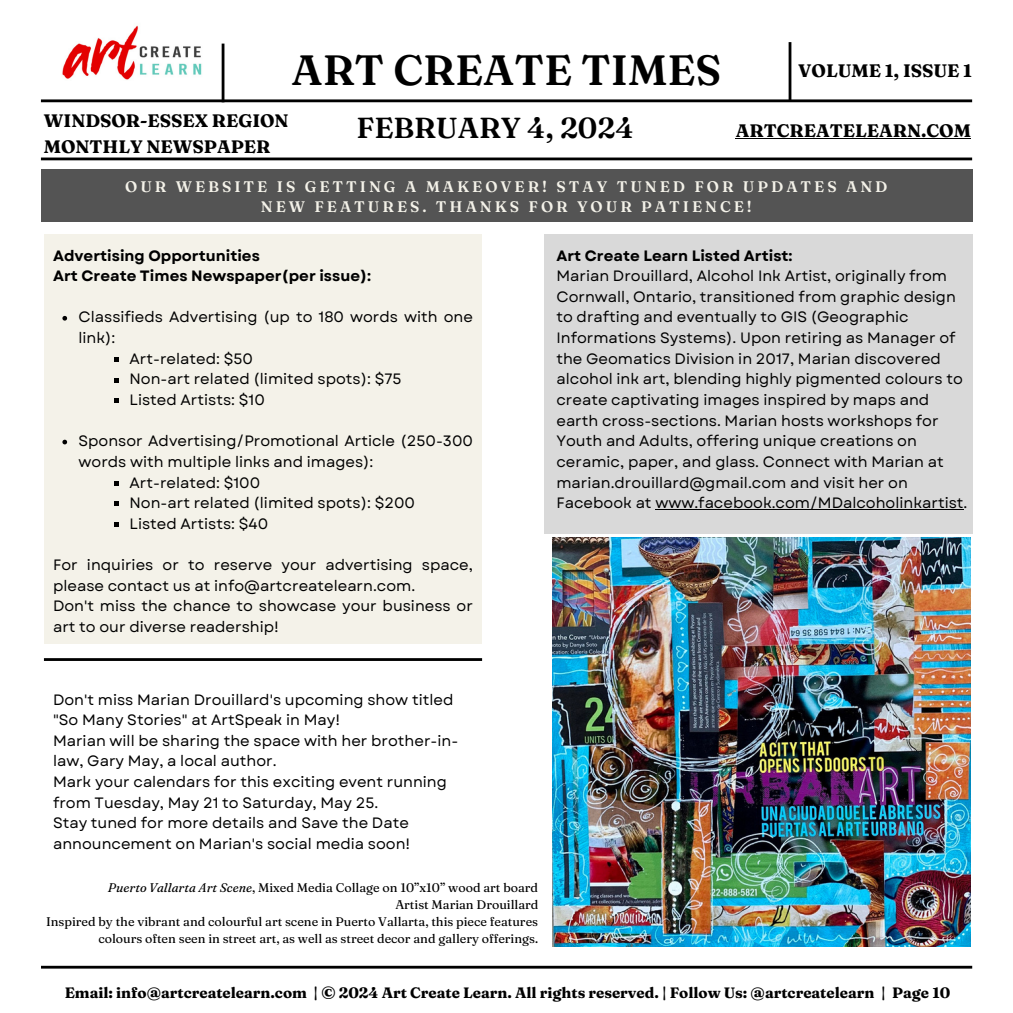
<style>
.page{position:relative;width:1013px;height:1013px;background:#fff}
.page>*{position:absolute;margin:0;border:0;box-sizing:border-box;transform-origin:0 0}
.t1{font:600 42.25px "Fraunces 9 pt";color:#000}
.t2{font:600 29px "Fraunces 9 pt";color:#000}
.t3{font:700 18px/25.1px "Fraunces 9 pt";color:#000}
.t4{font:600 15.25px/20.6px "Fraunces 9 pt";letter-spacing:.195em;color:#f4f2e9;text-align:center}
.t5{font:15px/20.6px "Garet";color:#000}
.t6{font:700 15px "Fraunces 9 pt";color:#000}
.t7{font:700 15px/20.6px "Garet";color:#000}
.t8{font:12.5px/16.9px "Fraunces 9 pt";color:#000;text-align:right}
.s1{font-style:italic}
</style>
<div class="page">
<img style="left:62px;top:25px;width:140px;height:55px">
<hr style="left:41px;top:99px;width:931px;height:3px;background:#000">
<hr style="left:41px;top:157px;width:931px;height:3px;background:#000">
<hr style="left:222px;top:44px;width:2px;height:58px;background:#000">
<hr style="left:788px;top:42px;width:3px;height:59px;background:#000">
<div style="left:41px;top:169px;width:931px;height:53px;background:#545454"></div>
<hr style="left:44px;top:658px;width:438px;height:3px;background:#000">
<hr style="left:41px;top:965px;width:931px;height:3px;background:#000">
<div style="left:543px;top:234px;width:429px;height:299px;background:#d9d9d9"></div>
<div style="left:44px;top:234px;width:438px;height:409px;background:#f4f2e9"></div>
<img style="left:552px;top:538px;width:418px;height:408px">
<hr style="left:735px;top:138px;width:236px;height:1px;background:#000">
<hr style="left:655px;top:509px;width:308px;height:1px;background:#000">
<svg style="left:62px;top:316px;width:5px;height:4px"></svg>
<svg style="left:114px;top:357px;width:5px;height:5px"></svg>
<svg style="left:114px;top:378px;width:5px;height:4px"></svg>
<svg style="left:114px;top:398px;width:5px;height:5px"></svg>
<svg style="left:62px;top:440px;width:5px;height:4px"></svg>
<svg style="left:114px;top:481px;width:5px;height:4px"></svg>
<svg style="left:114px;top:501px;width:5px;height:5px"></svg>
<svg style="left:114px;top:522px;width:5px;height:5px"></svg>
<h1 class="t1" style="left:291px;top:43px;width:431px">ART CREATE TIMES</h1>
<p class="t3" style="left:798px;top:57px;width:175px">VOLUME 1, ISSUE 1</p>
<p class="t3" style="left:44px;top:108px;width:246px">WINDSOR-ESSEX REGION<br>MONTHLY NEWSPAPER</p>
<p class="t3" style="left:735px;top:118px;width:237px">ARTCREATELEARN.COM</p>
<h2 class="t2" style="left:356px;top:109px;width:278px">FEBRUARY 4, 2024</h2>
<p class="t4" style="left:125px;top:176px;width:763px">OUR WEBSITE IS GETTING A MAKEOVER! STAY TUNED FOR UPDATES AND<br>NEW FEATURES. THANKS FOR YOUR PATIENCE!</p>
<p class="t7" style="left:53px;top:245px;width:319px">Advertising Opportunities<br>Art Create Times Newspaper(per issue):</p>
<p class="t5" style="left:79px;top:307px;width:396px">Classifieds Advertising (up to 180 words with one</p>
<p class="t5" style="left:79px;top:327px;width:38px">link):</p>
<p class="t5" style="left:130px;top:348px;width:125px">Art-related: $50</p>
<p class="t5" style="left:130px;top:369px;width:273px">Non-art related (limited spots): $75</p>
<p class="t5" style="left:130px;top:389px;width:137px">Listed Artists: $10</p>
<p class="t5" style="left:79px;top:431px;width:396px">Sponsor Advertising/Promotional Article (250-300</p>
<p class="t5" style="left:79px;top:451px;width:296px">words with multiple links and images):</p>
<p class="t5" style="left:130px;top:472px;width:132px">Art-related: $100</p>
<p class="t5" style="left:130px;top:492px;width:287px">Non-art related (limited spots): $200</p>
<p class="t5" style="left:130px;top:513px;width:140px">Listed Artists: $40</p>
<p class="t5" style="left:53px;top:554px;width:421px">For inquiries or to reserve your advertising space, please contact us at info@artcreatelearn.com.<br>Don't miss the chance to showcase your business or art to our diverse readership!</p>
<p class="t7" style="left:556px;top:245px;width:238px">Art Create Learn Listed Artist:</p>
<p class="t5" style="left:556px;top:266px;width:412px">Marian Drouillard, Alcohol Ink Artist, originally from Cornwall, Ontario, transitioned from graphic design to drafting and eventually to GIS (Geographic Informations Systems). Upon retiring as Manager of the Geomatics Division in 2017, Marian discovered alcohol ink art, blending highly pigmented colours to create captivating images inspired by maps and earth cross-sections. Marian hosts workshops for Youth and Adults, offering unique creations on ceramic, paper, and glass. Connect with Marian at marian.drouillard@gmail.com and visit her on Facebook at www.facebook.com/MDalcoholinkartist.</p>
<p class="t5" style="left:53px;top:689px;width:407px">Don't miss Marian Drouillard's upcoming show titled "So Many Stories" at ArtSpeak in May!<br>Marian will be sharing the space with her brother-in&shy;law, Gary May, a local author.<br>Mark your calendars for this exciting event running from Tuesday, May 21 to Saturday, May 25.<br>Stay tuned for more details and Save the Date announcement on Marian's social media soon!</p>
<p class="t8" style="left:46px;top:879px;width:494px"><span class="s1">Puerto Vallarta Art Scene</span>, Mixed Media Collage on 10”x10” wood art board<br>Artist Marian Drouillard<br>Inspired by the vibrant and colourful art scene in Puerto Vallarta, this piece features colours often seen in street art, as well as street decor and gallery offerings.</p>
<p class="t6" style="left:65px;top:982px;width:887px">Email: info@artcreatelearn.com | © 2024 Art Create Learn. All rights reserved. | Follow Us: @artcreatelearn | Page 10</p>
</div>
